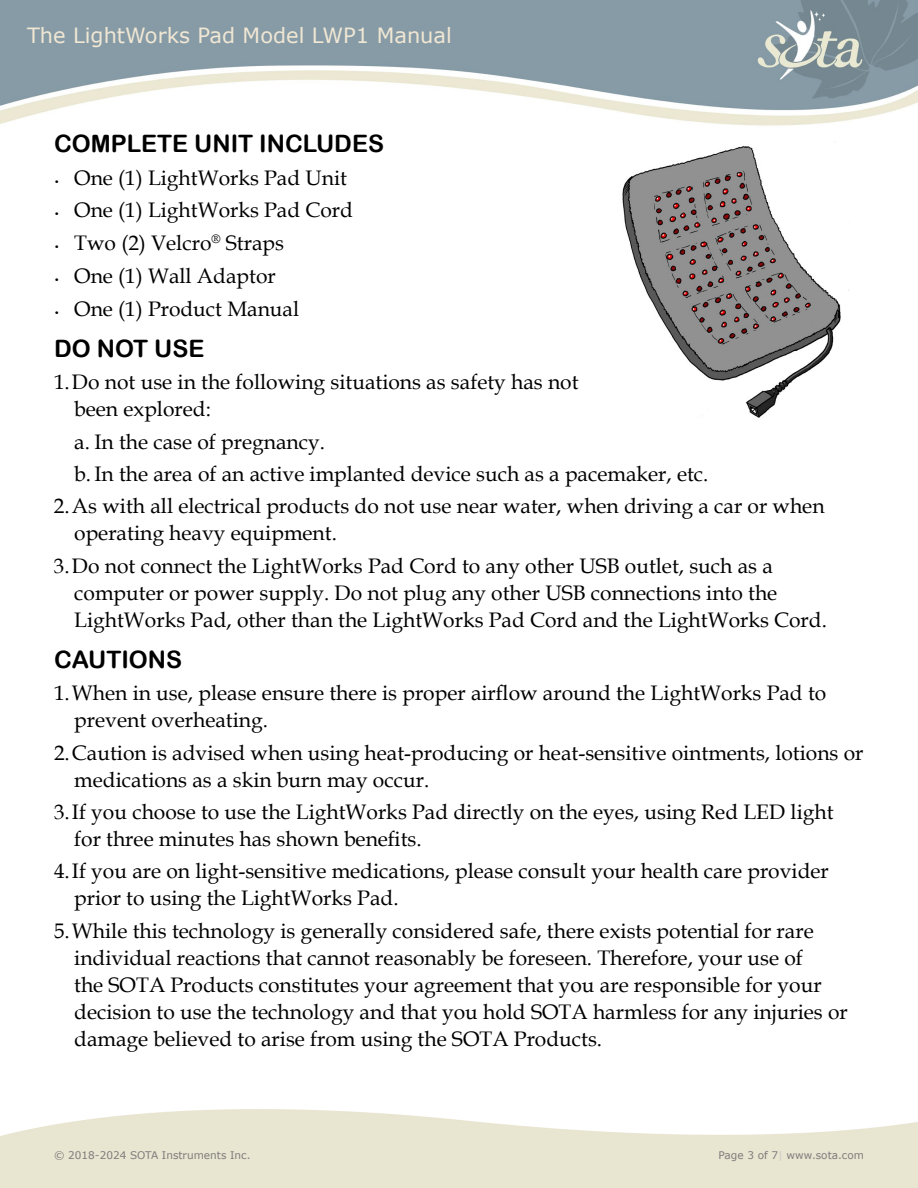
<style>
.page{position:relative;width:918px;height:1188px;background:#fff}
.page>*{position:absolute;margin:0;border:0;box-sizing:border-box;transform-origin:0 0}
.t1{font:24px "Arial Rounded MT Bold";color:#000}
.t2{font:21px/27px "Book Antiqua";color:#000}
.t3{font:21px "Verdana";color:#f0e7d4}
.t4{font:10.5px "Verdana";color:#7d7c7b}
.s1{font-size:9px}
.s2{color:#cbcaca}
</style>
<div class="page">
<img style="left:0;top:0;width:918px;height:126px">
<img style="left:622px;top:141px;width:227px;height:277px">
<p class="t3" style="left:27px;top:21px;width:426px">The LightWorks Pad Model LWP1 Manual</p>
<p class="t1" style="left:54px;top:130px;width:332px">COMPLETE U NIT INCLU DES</p>
<p class="t2" style="left:54px;top:164px;width:295px"><span class="s1">•</span> One (1) LightWorks Pad Unit</p>
<p class="t2" style="left:54px;top:196px;width:301px"><span class="s1">•</span> One (1) LightWorks Pad Cord</p>
<p class="t2" style="left:54px;top:229px;width:232px"><span class="s1">•</span> Two (2) Velcro<sup>®</sup> Straps</p>
<p class="t2" style="left:54px;top:262px;width:223px"><span class="s1">•</span> One (1) Wall Adaptor</p>
<p class="t2" style="left:54px;top:295px;width:247px"><span class="s1">•</span> One (1) Product Manual</p>
<p class="t1" style="left:54px;top:334px;width:152px">DO NOT USE</p>
<p class="t2" style="left:74px;top:368px;width:506px;text-indent:-20px">1.Do not use in the following situations as safety has not been explored:</p>
<p class="t2" style="left:74px;top:427px;width:252px">a. In the case of pregnancy.</p>
<p class="t2" style="left:74px;top:460px;width:636px">b. In the area of an active implanted device such as a pacemaker, etc.</p>
<p class="t2" style="left:54px;top:492px;width:772px">2.As with all electrical products do not use near water, when driving a car or when</p>
<p class="t2" style="left:54px;top:517px;width:720px;line-height:32.4px;text-indent:20px">operating heavy equipment.<br>3.Do not connect the LightWorks Pad Cord to any other USB outlet, such as a</p>
<p class="t2" style="left:74px;top:579px;width:754px">computer or power supply. Do not plug any other USB connections into the<br>LightWorks Pad, other than the LightWorks Pad Cord and the LightWorks Cord.</p>
<p class="t1" style="left:54px;top:645px;width:130px">CAUTIONS</p>
<p class="t2" style="left:74px;top:679px;width:754px;text-indent:-20px">1.When in use, please ensure there is proper airflow around the LightWorks Pad to prevent overheating.</p>
<p class="t2" style="left:74px;top:738px;width:791px;text-indent:-20px">2.Caution is advised when using heat-producing or heat-sensitive ointments, lotions or medications as a skin burn may occur.</p>
<p class="t2" style="left:54px;top:798px;width:704px">3.If you choose to use the LightWorks Pad directly on the eyes, using Red LED</p>
<p class="t2" style="left:791px;top:798px;width:44px">light</p>
<p class="t2" style="left:54px;top:822px;width:776px;line-height:32.4px;text-indent:20px">for three minutes has shown benefits.<br>4.If you are on light-sensitive medications, please consult your health care provider</p>
<p class="t2" style="left:54px;top:882px;width:761px;line-height:32.4px;text-indent:20px">prior to using the LightWorks Pad.<br>5.While this technology is generally considered safe, there exists potential for rare</p>
<p class="t2" style="left:74px;top:944px;width:775px">individual reactions that cannot reasonably be foreseen. Therefore, your use of<br>the SOTA Products constitutes your agreement that you are responsible for your decision to use the technology and that you hold SOTA harmless for any injuries or damage believed to arise from using the SOTA Products.</p>
<p class="t4" style="left:54px;top:1148px;width:198px">© 2018-2024 SOTA Instruments Inc.</p>
<p class="t4" style="left:718px;top:1148px;width:147px">Page 3 of 7<span class="s2">|</span> www.sota.com</p>
</div>
